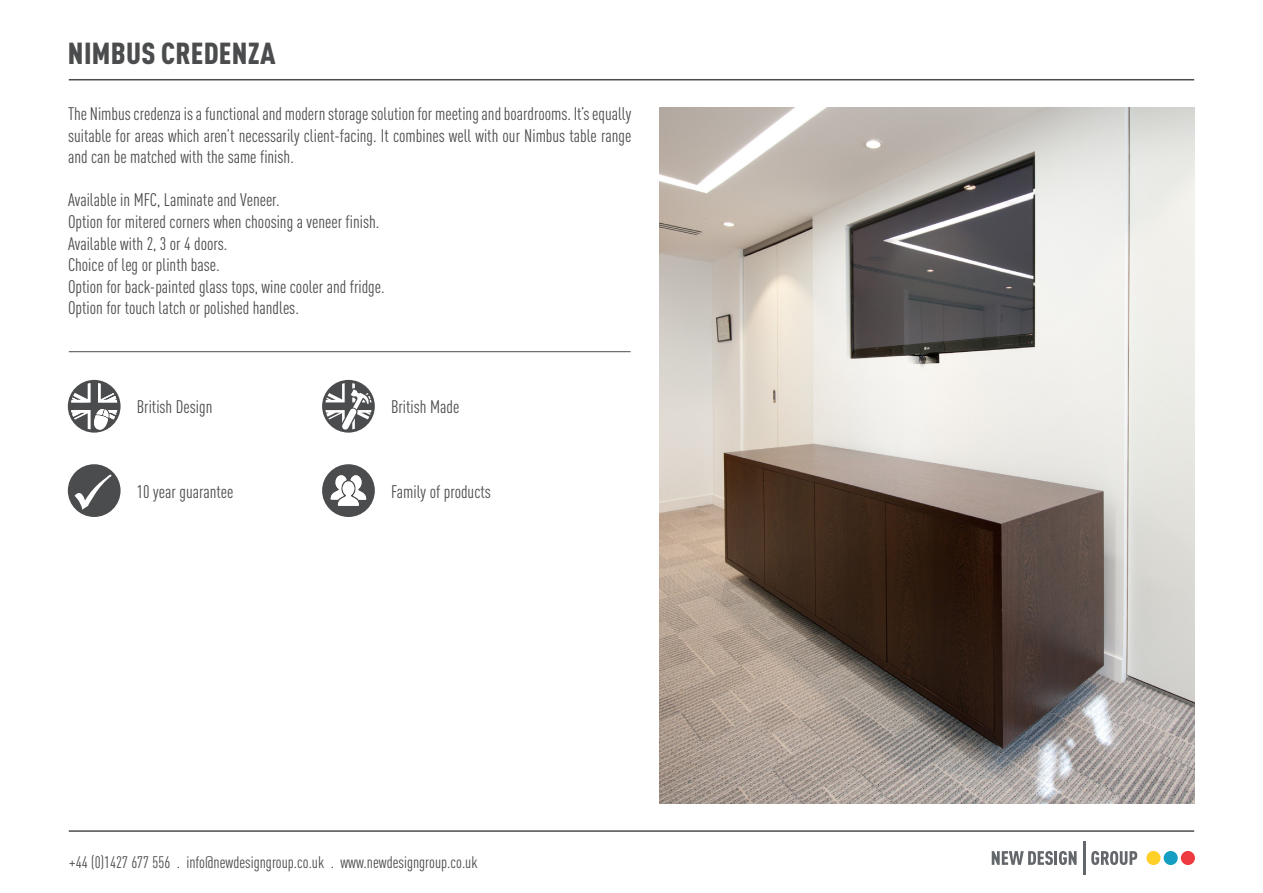
<style>
.page{position:relative;width:1263px;height:893px;background:#fff}
.page>*{position:absolute;margin:0;border:0;box-sizing:border-box;transform-origin:0 0}
.t1{font:900 condensed 30px "DINOT";letter-spacing:.01em;color:#4b4c4d}
.t2{font:condensed 18px/21.6px "DINOT";color:#4b4c4d;text-align:justify}
.t3{font:condensed 16.5px "DINOT";color:#4b4c4d}
</style>
<div class="page">
<img style="left:660px;top:107px;width:535px;height:697px">
<hr style="left:69px;top:830px;width:1125px;height:2px;background:#4b4c4d">
<hr style="left:69px;top:351px;width:561px;height:1px;background:#4b4c4d">
<hr style="left:69px;top:79px;width:1125px;height:1px;background:#4b4c4d">
<svg style="left:68px;top:380px;width:53px;height:53px"></svg>
<svg style="left:322px;top:380px;width:53px;height:53px"></svg>
<div style="left:68px;top:464px;width:53px;height:53px;background:#4b4c4d;border-radius:50%"></div>
<svg style="left:74px;top:474px;width:38px;height:36px"></svg>
<svg style="left:322px;top:464px;width:53px;height:53px"></svg>
<svg style="left:992px;top:851px;width:61px;height:14px"></svg>
<hr style="left:1054px;top:851px;width:3px;height:14px;background:#63666a">
<svg style="left:1059px;top:851px;width:17px;height:14px"></svg>
<svg style="left:1091px;top:851px;width:46px;height:14px"></svg>
<hr style="left:1083px;top:842px;width:2px;height:32px;background:#63666a">
<div style="left:1146px;top:851px;width:14px;height:14px;background:#fed028;border-radius:50%"></div>
<div style="left:1164px;top:851px;width:14px;height:14px;background:#149ec1;border-radius:50%"></div>
<div style="left:1181px;top:851px;width:14px;height:14px;background:#ee3a41;border-radius:50%"></div>
<p class="t1" style="left:68px;top:35px;width:209px">NIMBUS CREDENZA</p>
<p class="t2" style="left:68px;top:103px;width:565px">The Nimbus credenza is a functional and modern storage solution for meeting and boardrooms. It’s equally suitable for areas which aren’t necessarily client-facing. It combines well with our Nimbus table range and can be matched with the same finish.</p>
<p class="t2" style="left:68px;top:189px;width:213px">Available in MFC, Laminate and Veneer.</p>
<p class="t2" style="left:68px;top:211px;width:313px">Option for mitered corners when choosing a veneer finish.</p>
<p class="t2" style="left:68px;top:232px;width:161px">Available with 2, 3 or 4 doors.</p>
<p class="t2" style="left:68px;top:254px;width:153px">Choice of leg or plinth base.</p>
<p class="t2" style="left:68px;top:276px;width:318px">Option for back-painted glass tops, wine cooler and fridge.</p>
<p class="t2" style="left:68px;top:297px;width:232px">Option for touch latch or polished handles.</p>
<p class="t2" style="left:137px;top:395px;width:77px">British Design</p>
<p class="t2" style="left:391px;top:395px;width:70px">British Made</p>
<p class="t2" style="left:137px;top:481px;width:98px">10 year guarantee</p>
<p class="t2" style="left:391px;top:481px;width:101px">Family of products</p>
<p class="t3" style="left:69px;top:852px;width:410px">+44 (0)1427 677 556 . info@newdesigngroup.co.uk . www.newdesigngroup.co.uk</p>
</div>
